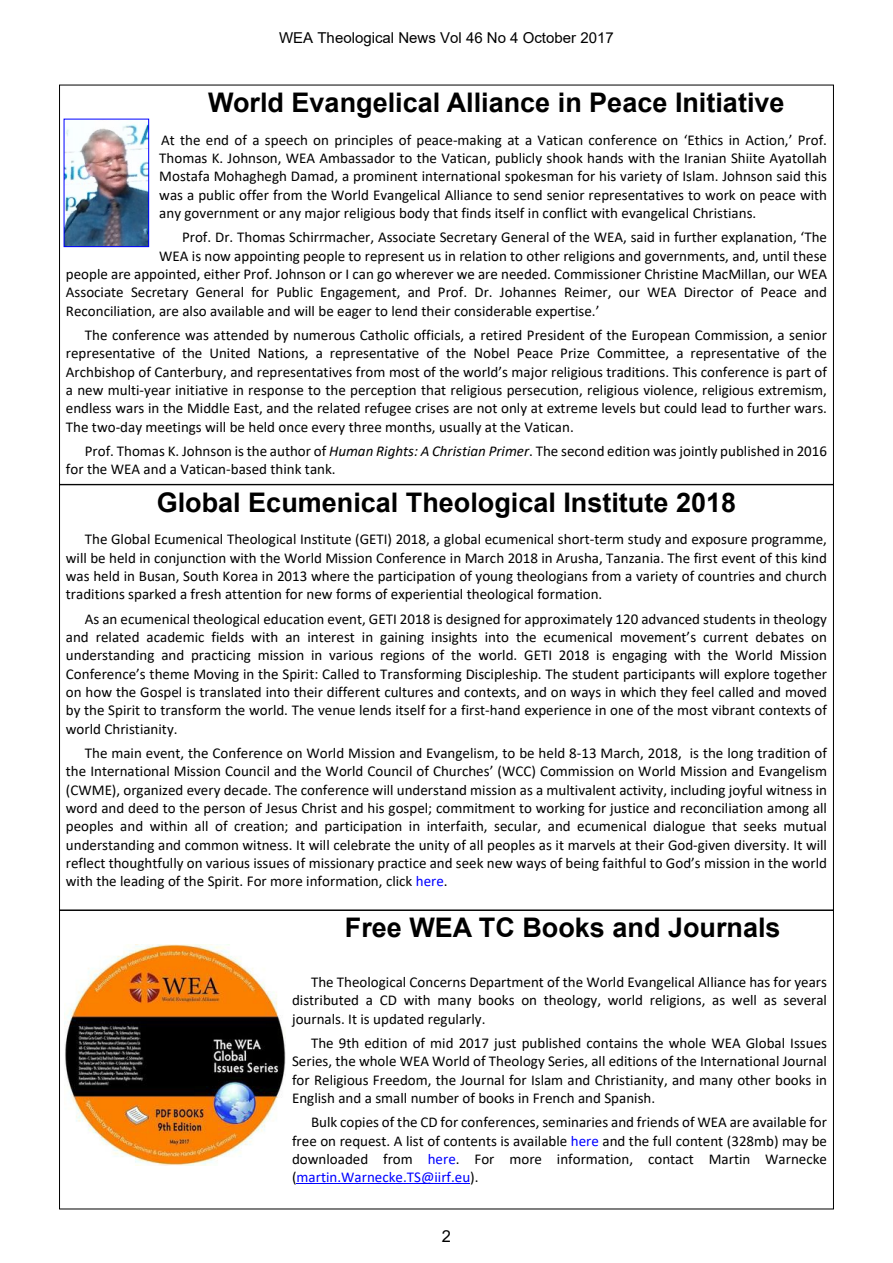
<style>
.page{position:relative;width:893px;height:1263px;background:#fff}
.page>*{position:absolute;margin:0;border:0;box-sizing:border-box;transform-origin:0 0}
.t1{font:700 27px "Arial";color:#000}
.t2{font:16.5px "Arial";color:#000}
.t3{font:15px/18.3px "Calibri";color:#000;text-align:justify}
.t4{font:15px "Arial";color:#000}
.s1{font-style:italic}
.s2{color:#00f}
</style>
<div class="page">
<hr style="left:297px;top:1183px;width:173px;height:1px;background:#00f">
<img style="left:66px;top:123px;width:81px;height:122px">
<div style="left:64px;top:119px;width:85px;height:128px;border:1px solid #00f"></div>
<img style="left:64px;top:944px;width:221px;height:221px">
<p class="t4" style="left:279px;top:33px;width:336px">WEA Theological News Vol 46 No 4 October 2017</p>
<h1 class="t1" style="left:208px;top:92px;width:578px">World Evangelical Alliance in Peace Initiative</h1>
<p class="t3" style="left:159px;top:132px;width:669px">At the end of a speech on principles of peace-making at a Vatican conference on ‘Ethics in Action,’ Prof.<br>Thomas K. Johnson, WEA Ambassador to the Vatican, publicly shook hands with the Iranian Shiite Ayatollah Mostafa Mohaghegh Damad, a prominent international spokesman for his variety of Islam. Johnson said this was a public offer from the World Evangelical Alliance to send senior representatives to work on peace with any government or any major religious body that finds itself in conflict with evangelical Christians.</p>
<p class="t3" style="left:182px;top:229px;width:646px">Prof. Dr. Thomas Schirrmacher, Associate Secretary General of the WEA, said in further explanation, ‘The</p>
<p class="t3" style="left:159px;top:248px;width:669px">WEA is now appointing people to represent us in relation to other religions and governments, and, until these</p>
<p class="t3" style="left:66px;top:266px;width:763px">people are appointed, either Prof. Johnson or I can go wherever we are needed. Commissioner Christine MacMillan, our WEA</p>
<p class="t3" style="left:66px;top:284px;width:763px">Associate Secretary General for Public Engagement, and Prof. Dr. Johannes Reimer, our WEA Director of Peace and</p>
<p class="t3" style="left:66px;top:303px;width:535px">Reconciliation, are also available and will be eager to lend their considerable expertise.’</p>
<p class="t3" style="left:66px;top:327px;width:763px;text-indent:19px">The conference was attended by numerous Catholic officials, a retired President of the European Commission, a senior representative of the United Nations, a representative of the Nobel Peace Prize Committee, a representative of the Archbishop of Canterbury, and representatives from most of the world’s major religious traditions. This conference is part of a new multi-year initiative in response to the perception that religious persecution, religious violence, religious extremism, endless wars in the Middle East, and the related refugee crises are not only at extreme levels but could lead to further wars.<br>The two-day meetings will be held once every three months, usually at the Vatican.</p>
<p class="t3" style="left:66px;top:443px;width:763px;text-indent:19px">Prof. Thomas K. Johnson is the author of <span class="s1">Human Rights: A Christian Primer</span>. The second edition was jointly published in 2016 for the WEA and a Vatican-based think tank.</p>
<h1 class="t1" style="left:157px;top:492px;width:581px">Global Ecumenical Theological Institute 2018</h1>
<p class="t3" style="left:66px;top:531px;width:763px;text-indent:19px">The Global Ecumenical Theological Institute (GETI) 2018, a global ecumenical short-term study and exposure programme, will be held in conjunction with the World Mission Conference in March 2018 in Arusha, Tanzania. The first event of this kind was held in Busan, South Korea in 2013 where the participation of young theologians from a variety of countries and church traditions sparked a fresh attention for new forms of experiential theological formation.</p>
<p class="t3" style="left:66px;top:611px;width:763px;text-indent:19px">As an ecumenical theological education event, GETI 2018 is designed for approximately 120 advanced students in theology and related academic fields with an interest in gaining insights into the ecumenical movement’s current debates on understanding and practicing mission in various regions of the world. GETI 2018 is engaging with the World Mission Conference’s theme Moving in the Spirit: Called to Transforming Discipleship. The student participants will explore together on how the Gospel is translated into their different cultures and contexts, and on ways in which they feel called and moved by the Spirit to transform the world. The venue lends itself for a first-hand experience in one of the most vibrant contexts of world Christianity.</p>
<p class="t3" style="left:66px;top:745px;width:763px;text-indent:19px">The main event, the Conference on World Mission and Evangelism, to be held 8-13 March, 2018, is the long tradition of the International Mission Council and the World Council of Churches’ (WCC) Commission on World Mission and Evangelism (CWME), organized every decade. The conference will understand mission as a multivalent activity, including joyful witness in word and deed to the person of Jesus Christ and his gospel; commitment to working for justice and reconciliation among all peoples and within all of creation; and participation in interfaith, secular, and ecumenical dialogue that seeks mutual understanding and common witness. It will celebrate the unity of all peoples as it marvels at their God-given diversity. It will reflect thoughtfully on various issues of missionary practice and seek new ways of being faithful to God’s mission in the world with the leading of the Spirit. For more information, click <span class="s2">here</span>.</p>
<h1 class="t1" style="left:345px;top:918px;width:437px">Free WEA TC Books and Journals</h1>
<p class="t3" style="left:292px;top:974px;width:536px;text-indent:19px">The Theological Concerns Department of the World Evangelical Alliance has for years distributed a CD with many books on theology, world religions, as well as several journals. It is updated regularly.</p>
<p class="t3" style="left:292px;top:1035px;width:536px;text-indent:19px">The 9th edition of mid 2017 just published contains the whole WEA Global Issues Series, the whole WEA World of Theology Series, all editions of the International Journal for Religious Freedom, the Journal for Islam and Christianity, and many other books in English and a small number of books in French and Spanish.</p>
<p class="t3" style="left:292px;top:1114px;width:536px;text-indent:19px">Bulk copies of the CD for conferences, seminaries and friends of WEA are available for free on request. A list of contents is available <span class="s2">here</span> and the full content (328mb) may be downloaded from <span class="s2">here</span>. For more information, contact Martin Warnecke (<span class="s2">martin.Warnecke.TS@iirf.eu</span>).</p>
<p class="t2" style="left:442px;top:1230px;width:11px">2</p>
</div>
